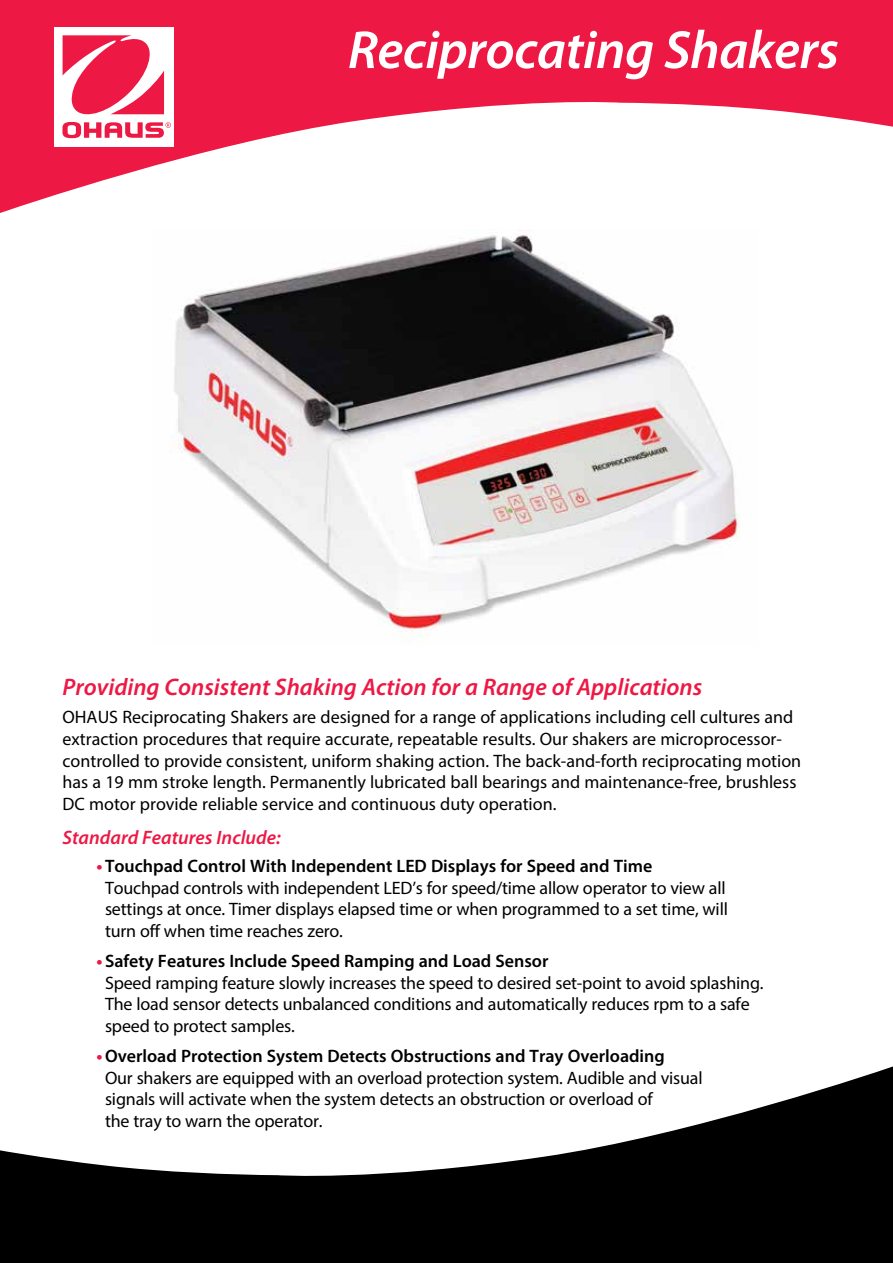
<style>
.page{position:relative;width:893px;height:1263px;background:#fff}
.page>*{position:absolute;margin:0;border:0;box-sizing:border-box;transform-origin:0 0}
.t1{font:italic 600 54px "Myriad Pro";letter-spacing:-.01em;color:#fff}
.t2{font:italic 600 24px "Myriad Pro";color:#ed1844}
.t3{font:italic 600 19.5px "Myriad Pro";color:#ed1844}
.t4{font:18px/21.6px "Myriad Pro";letter-spacing:-.01em;color:#000}
.s1{font-weight:700;color:#ed1844}
.s2{font-weight:600}
</style>
<div class="page">
<svg style="left:0;top:0;width:893px;height:213px;fill:#ed1844"></svg>
<div style="left:54px;top:27px;width:120px;height:119px;background:#fff"></div>
<svg style="left:62px;top:35px;width:109px;height:103px"></svg>
<svg style="left:0;top:1066px;width:893px;height:197px;fill:#000"></svg>
<img style="left:170px;top:230px;width:570px;height:411px">
<h1 class="t1" style="left:348px;top:16px;width:493px">Reciprocating Shakers</h1>
<h2 class="t2" style="left:63px;top:672px;width:641px">Providing Consistent Shaking Action for a Range of Applications</h2>
<p class="t4" style="left:63px;top:706px;width:740px">OHAUS Reciprocating Shakers are designed for a range of applications including cell cultures and extraction procedures that require accurate, repeatable results. Our shakers are microprocessor&shy;controlled to provide consistent, uniform shaking action. The back-and-forth reciprocating motion has a 19 mm stroke length. Permanently lubricated ball bearings and maintenance-free, brushless DC motor provide reliable service and continuous duty operation.</p>
<p class="t3" style="left:63px;top:825px;width:220px">Standard Features Include:</p>
<p class="t4" style="left:105px;top:855px;width:624px;text-indent:-8px"><span class="s1">•</span> <span class="s2">Touchpad Control With Independent LED Displays for Speed and Time </span>Touchpad controls with independent LED’s for speed/time allow operator to view all settings at once. Timer displays elapsed time or when programmed to a set time, will turn off when time reaches zero.</p>
<p class="t4" style="left:105px;top:950px;width:660px;text-indent:-8px"><span class="s1">•</span> <span class="s2">Safety Features Include Speed Ramping and Load Sensor<br></span>Speed ramping feature slowly increases the speed to desired set-point to avoid splashing.<br>The load sensor detects unbalanced conditions and automatically reduces rpm to a safe speed to protect samples.</p>
<p class="t4" style="left:105px;top:1045px;width:599px;text-indent:-8px"><span class="s1">•</span><span class="s2">Overload Protection System Detects Obstructions and Tray Overloading<br></span>Our shakers are equipped with an overload protection system. Audible and visual signals will activate when the system detects an obstruction or overload of<br>the tray to warn the operator.</p>
</div>
